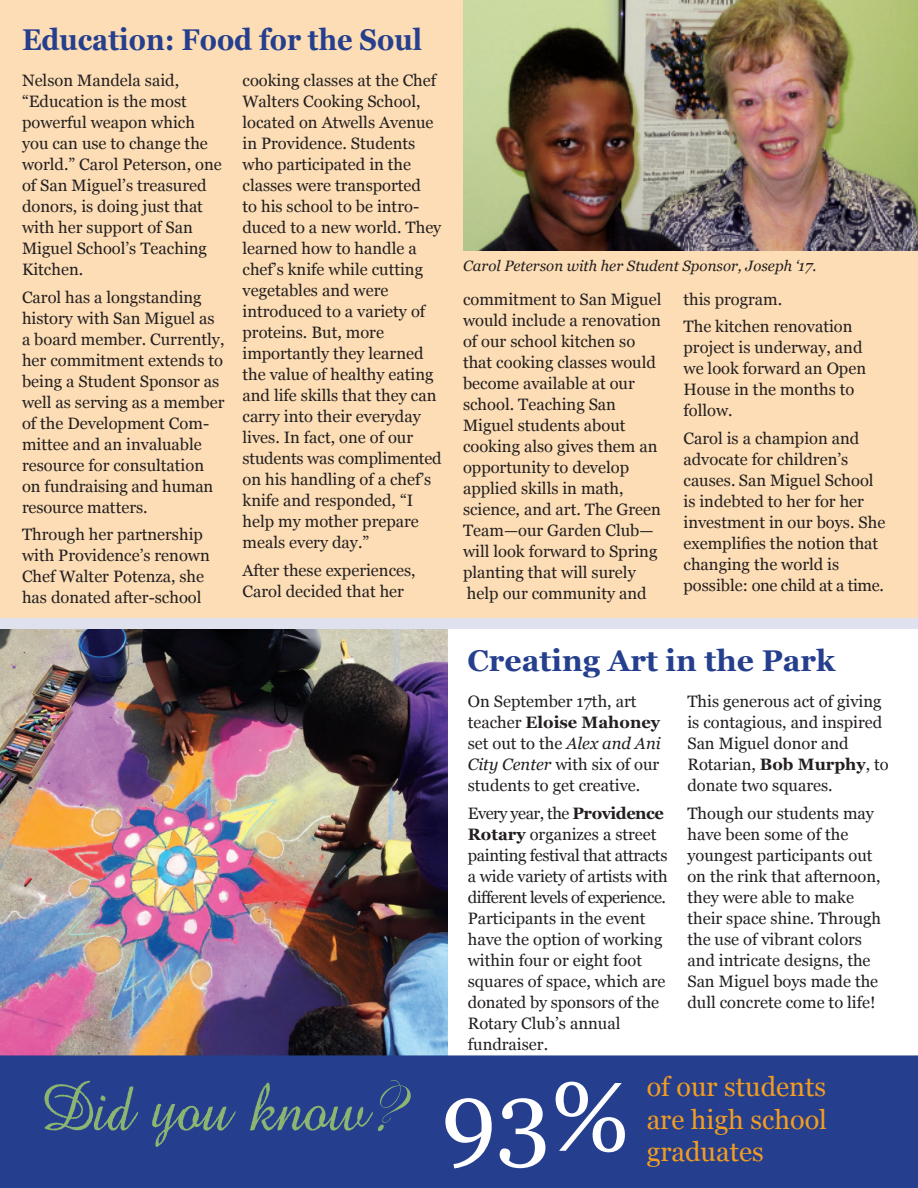
<style>
.page{position:relative;width:918px;height:1188px;background:#fff}
.page>*{position:absolute;margin:0;border:0;box-sizing:border-box;transform-origin:0 0}
.t1{font:97.5px "Georgia";color:#fff}
.t2{font:700 30px "Georgia";color:#253f8e;scale:.9 1}
.t3{font:700 30px "Georgia";color:#253f8e}
.t4{font:27px "Georgia";color:#f29d21}
.t5{font:16.5px/21px "Georgia";color:#231f20}
.t6{font:16.5px/21px "Georgia";letter-spacing:-.02em;color:#231f20}
.t7{font:italic 15px "Georgia";color:#231f20}
.s1{font-weight:700}
.s2{font-style:italic}
</style>
<div class="page">
<div style="left:0;top:0;width:918px;height:619px;background:#fcddb5"></div>
<img style="left:0;top:629px;width:448px;height:426px">
<img style="left:464px;top:0;width:454px;height:250px">
<div style="left:0;top:619px;width:918px;height:10px;background:#e0e1ee"></div>
<div style="left:0;top:1055px;width:918px;height:133px;background:#253f8e"></div>
<svg style="left:44px;top:1080px;width:367px;height:67px;background:#324e8a"></svg>
<p class="t2" style="left:22px;top:20px;width:446px">Education: Food for the Soul</p>
<p class="t5" style="left:22px;top:70px;width:201px">Nelson Mandela said, “Education is the most powerful weapon which you can use to change the world.” Carol Peterson, one of San Miguel’s treasured donors, is doing just that with her support of San<br>Miguel School’s Teaching<br>Kitchen.</p>
<p class="t5" style="left:22px;top:287px;width:204px">Carol has a longstanding history with San Miguel as a board member. Currently, her commitment extends to being a Student Sponsor as well as serving as a member</p>
<p class="t5" style="left:22px;top:413px;width:193px">of the Development Com&shy;mittee and an invaluable resource for consultation on fundraising and human resource matters.</p>
<p class="t5" style="left:22px;top:525px;width:189px">Through her partnership with Providence’s renown<br>Chef Walter Potenza, she has donated after-school</p>
<p class="t5" style="left:243px;top:70px;width:195px">cooking classes at the Chef<br>Walters Cooking School,</p>
<p class="t5" style="left:243px;top:112px;width:200px">located on Atwells Avenue in Providence. Students who participated in the classes were transported<br>to his school to be intro&shy;duced to a new world. They learned how to handle a chef’s knife while cutting vegetables and were</p>
<p class="t5" style="left:243px;top:301px;width:184px">introduced to a variety of</p>
<p class="t5" style="left:243px;top:322px;width:143px">proteins. But, more</p>
<p class="t5" style="left:243px;top:343px;width:201px">importantly they learned the value of healthy eating and life skills that they can carry into their everyday lives. In fact, one of our students was complimented on his handling of a chef’s knife and responded, “I help my mother prepare meals every day.”</p>
<p class="t5" style="left:243px;top:560px;width:175px">After these experiences,</p>
<p class="t5" style="left:243px;top:581px;width:163px">Carol decided that her</p>
<p class="t7" style="left:463px;top:256px;width:355px">Carol Peterson with her Student Sponsor, Joseph ‘17.</p>
<p class="t5" style="left:463px;top:289px;width:200px">commitment to San Miguel would include a renovation</p>
<p class="t5" style="left:463px;top:331px;width:196px">of our school kitchen so that cooking classes would become available at our school. Teaching San<br>Miguel students about cooking also gives them an opportunity to develop</p>
<p class="t5" style="left:463px;top:478px;width:199px">applied skills in math, science, and art. The Green<br>Team—our Garden Club—</p>
<p class="t5" style="left:463px;top:541px;width:196px">will look forward to Spring planting that will surely</p>
<p class="t5" style="left:467px;top:583px;width:181px">help our community and</p>
<p class="t5" style="left:684px;top:289px;width:100px">this program.</p>
<p class="t5" style="left:684px;top:316px;width:184px">The kitchen renovation project is underway, and we look forward an Open<br>House in the months to follow.</p>
<p class="t5" style="left:684px;top:428px;width:177px">Carol is a champion and advocate for children’s</p>
<p class="t5" style="left:684px;top:470px;width:192px">causes. San Miguel School</p>
<p class="t5" style="left:684px;top:491px;width:182px">is indebted to her for her</p>
<p class="t5" style="left:684px;top:512px;width:203px">investment in our boys. She exemplifies the notion that changing the world is</p>
<p class="t6" style="left:684px;top:575px;width:202px">possible: one child at a time.</p>
<p class="t3" style="left:468px;top:641px;width:369px">Creating Art in the Park</p>
<p class="t5" style="left:468px;top:691px;width:194px">On September 17th, art teacher <span class="s1">Eloise Mahoney</span></p>
<p class="t5" style="left:468px;top:733px;width:194px;text-align:justify">set out to the <span class="s2">Alex and Ani City Center</span> with six of our students to get creative.</p>
<p class="t6" style="left:468px;top:803px;width:201px">Every year, the <span class="s1">Providence<br>Rotary</span> organizes a street painting festival that attracts a wide variety of artists with</p>
<p class="t5" style="left:468px;top:887px;width:200px">different levels of experience.<br>Participants in the event have the option of working within four or eight foot squares of space, which are</p>
<p class="t5" style="left:468px;top:992px;width:193px">donated by sponsors of the</p>
<p class="t5" style="left:468px;top:1013px;width:154px">Rotary Club’s annual</p>
<p class="t5" style="left:468px;top:1034px;width:82px">fundraiser.</p>
<p class="t5" style="left:687px;top:691px;width:196px;text-align:justify">This generous act of giving is contagious, and inspired San Miguel donor and</p>
<p class="t5" style="left:687px;top:754px;width:203px">Rotarian, <span class="s1">Bob Murphy</span>, to donate two squares.</p>
<p class="t5" style="left:687px;top:803px;width:195px">Though our students may have been some of the youngest participants out on the rink that afternoon, they were able to make their space shine. Through the use of vibrant colors and intricate designs, the<br>San Miguel boys made the dull concrete come to life!</p>
<p class="t1" style="left:441px;top:1058px;width:190px">93%</p>
<p class="t4" style="left:647px;top:1071px;width:181px">of our students</p>
<p class="t4" style="left:647px;top:1103px;width:182px">are high school</p>
<p class="t4" style="left:647px;top:1136px;width:119px">graduates</p>
</div>
